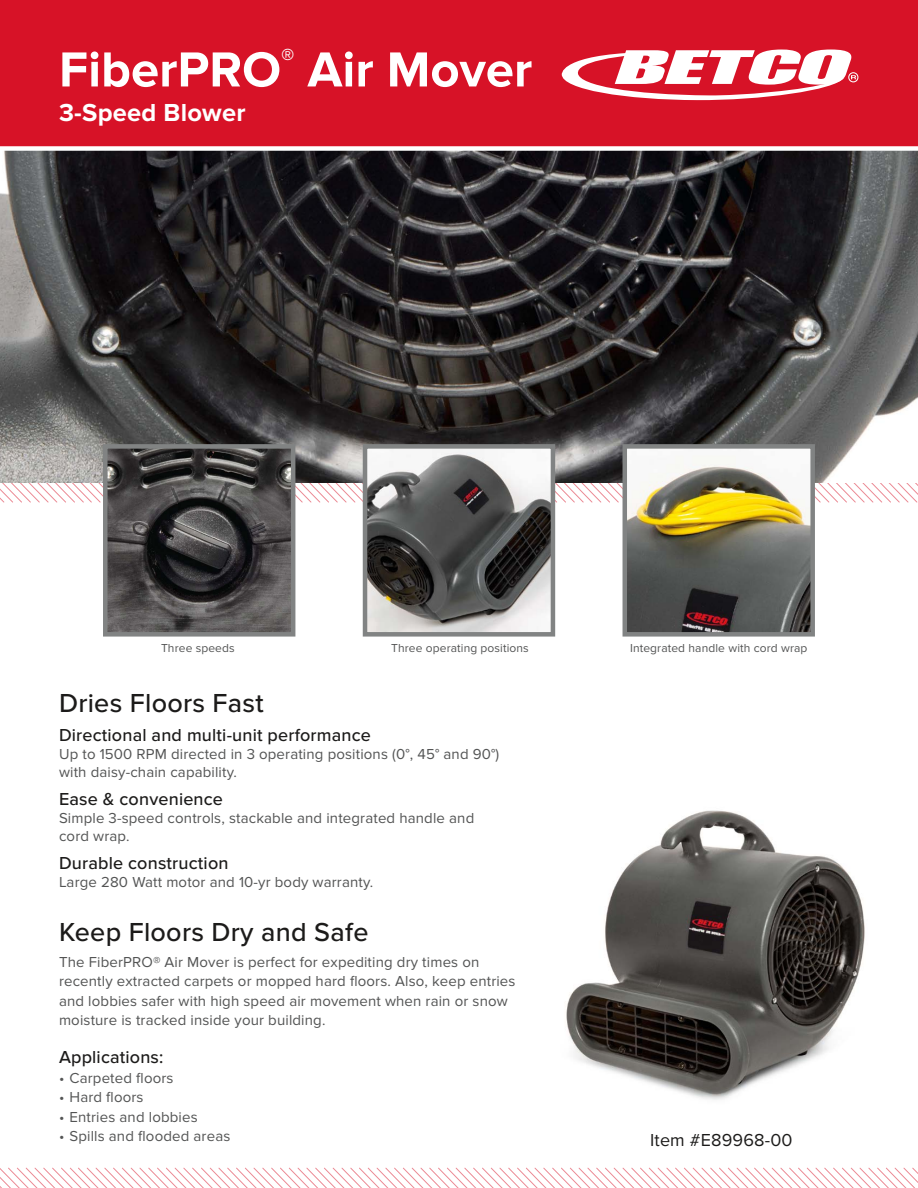
<style>
.page{position:relative;width:918px;height:1188px;background:#fff}
.page>*{position:absolute;margin:0;border:0;box-sizing:border-box;transform-origin:0 0}
.t1{font:700 51px "Proxima Nova";color:#fff}
.t2{font:500 27px "Proxima Nova";letter-spacing:.01em;color:#1c1b1a}
.t3{font:700 25.5px "Proxima Nova";letter-spacing:.01em;color:#fff}
.t4{font:500 18px "Proxima Nova";letter-spacing:.01em;color:#1c1b1a}
.t5{font:18px "Proxima Nova";letter-spacing:.01em;color:#1c1b1a}
.t6{font:15px/19.5px "Proxima Nova";letter-spacing:.01em;color:#535454}
.t7{font:12px "Proxima Nova";letter-spacing:.01em;color:#535454}
.s1{font-weight:600}
</style>
<div class="page">
<img style="left:566px;top:810px;width:299px;height:290px">
<svg style="left:0;top:482px;width:918px;height:21px"></svg>
<img style="left:0;top:151px;width:918px;height:331px">
<div style="left:0;top:0;width:918px;height:149px;background:#d71227"></div>
<svg style="left:0;top:1167px;width:918px;height:21px"></svg>
<div style="left:848px;top:72px;width:10px;height:10px;border:1px solid #fff;border-radius:50%"></div>
<svg style="left:561px;top:49px;width:295px;height:51px"></svg>
<img style="left:108px;top:449px;width:182px;height:183px">
<div style="left:103px;top:444px;width:192px;height:193px;border:4px solid #818383"></div>
<img style="left:368px;top:449px;width:182px;height:183px">
<div style="left:363px;top:444px;width:192px;height:193px;border:4px solid #818383"></div>
<img style="left:628px;top:449px;width:182px;height:183px">
<div style="left:623px;top:444px;width:192px;height:193px;border:4px solid #818383"></div>
<div style="left:0;top:146px;width:918px;height:5px;background:#fff"></div>
<h1 class="t1" style="left:59px;top:40px;width:475px">FiberPRO<sup>®</sup> Air Mover</h1>
<h3 class="t3" style="left:59px;top:98px;width:188px">3-Speed Blower</h3>
<p class="t7" style="left:161px;top:641px;width:75px">Three speeds</p>
<p class="t7" style="left:391px;top:641px;width:139px">Three operating positions</p>
<p class="t7" style="left:630px;top:641px;width:179px">Integrated handle with cord wrap</p>
<h2 class="t2" style="left:59px;top:688px;width:206px">Dries Floors Fast</h2>
<p class="t4" style="left:59px;top:724px;width:314px">Directional and multi-unit performance</p>
<p class="t6" style="left:59px;top:745px;width:442px;line-height:18px">Up to 1500 RPM directed in 3 operating positions (0°, 45° and 90°) with daisy-chain capability.</p>
<p class="t4" style="left:59px;top:789px;width:166px">Ease &amp; convenience</p>
<p class="t6" style="left:59px;top:809px;width:417px;line-height:18px">Simple 3-speed controls, stackable and integrated handle and cord wrap.</p>
<p class="t4" style="left:59px;top:853px;width:171px">Durable construction</p>
<p class="t6" style="left:59px;top:873px;width:316px">Large 280 Watt motor and 10-yr body warranty.</p>
<h2 class="t2" style="left:59px;top:916px;width:311px">Keep Floors Dry and Safe</h2>
<p class="t6" style="left:59px;top:952px;width:458px">The FiberPRO<span class="s1">®</span> Air Mover is perfect for expediting dry times on recently extracted carpets or mopped hard floors. Also, keep entries and lobbies safer with high speed air movement when rain or snow moisture is tracked inside your building.</p>
<p class="t4" style="left:59px;top:1047px;width:106px">Applications:</p>
<p class="t6" style="left:59px;top:1068px;width:116px">• Carpeted floors</p>
<p class="t6" style="left:59px;top:1088px;width:86px">• Hard floors</p>
<p class="t6" style="left:59px;top:1107px;width:140px">• Entries and lobbies</p>
<p class="t6" style="left:59px;top:1127px;width:173px">• Spills and flooded areas</p>
<p class="t5" style="left:650px;top:1130px;width:144px">Item #E89968-00</p>
</div>
